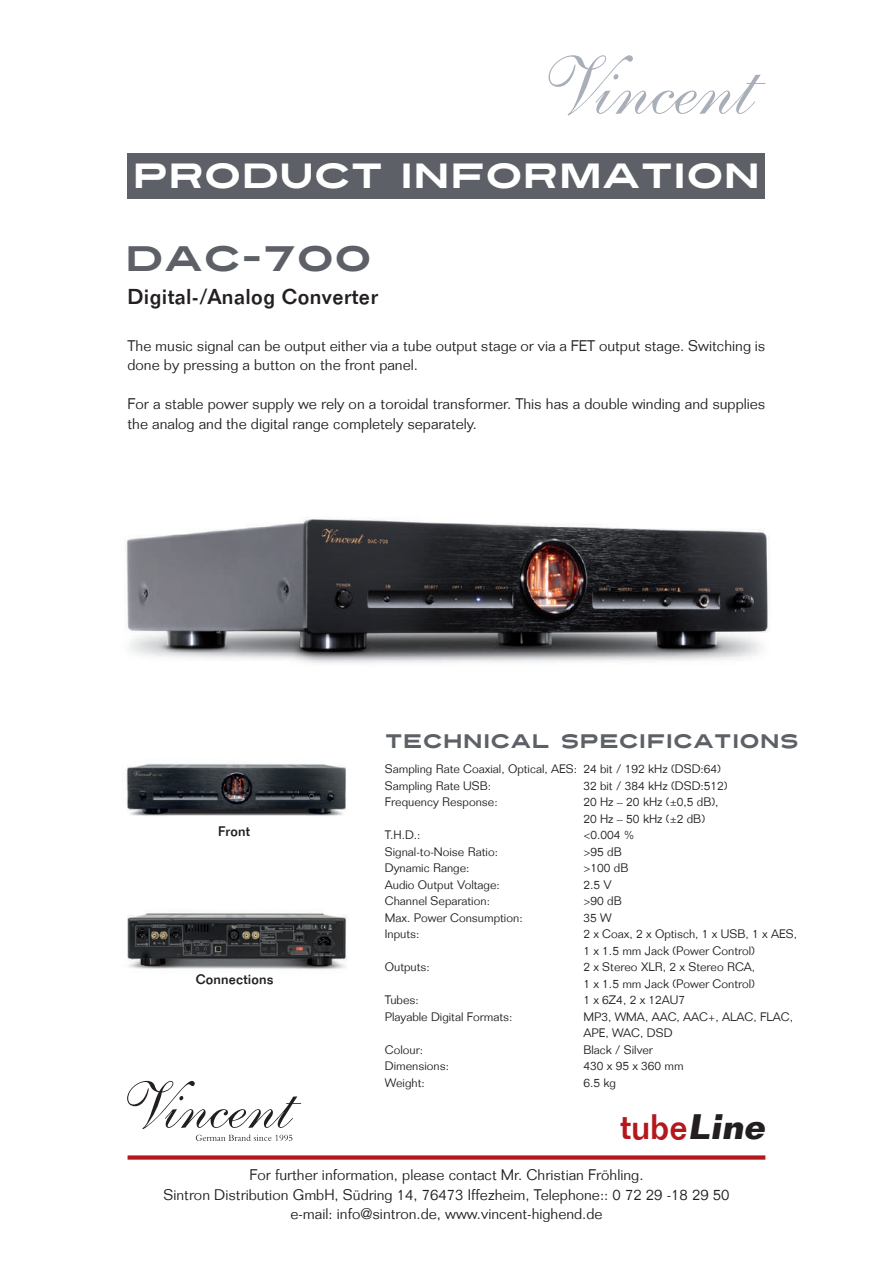
<style>
.page{position:relative;width:893px;height:1263px;background:#fff}
.page>*{position:absolute;margin:0;border:0;box-sizing:border-box;transform-origin:0 0}
.t1{font:35.25px "Turnpike";color:#5d6167}
.t2{font:34.8px "Turnpike";letter-spacing:-.02em;color:#fff}
.t3{font:500 34.5px "Folio";color:#b4181d}
.t4{font:500 21px "Folio";letter-spacing:.02em;color:#231f20}
.t5{font:19.5px "Turnpike";color:#5d6167;scale:.96 1}
.t6{font:300 15px/19.5px "Folio";color:#231f20}
.t7{font:500 13.5px "Folio";letter-spacing:.01em;color:#231f20}
.t8{font:300 12px/16.5px "Folio";color:#231f20}
.s1{font-weight:700;font-style:italic;color:#231f20}
</style>
<div class="page">
<img style="left:127px;top:913px;width:220px;height:57px">
<img style="left:126px;top:517px;width:644px;height:146px">
<svg style="left:127px;top:1081px;width:174px;height:60px"></svg>
<div style="left:128px;top:153px;width:637px;height:45px;background:#5d6167"></div>
<svg style="left:549px;top:55px;width:216px;height:60px"></svg>
<div style="left:128px;top:1155px;width:637px;height:5px;background:#b4181d"></div>
<img style="left:126px;top:763px;width:221px;height:53px">
<h2 class="t2" style="left:132px;top:150px;width:630px">PRODUCT INFORMATION</h2>
<h1 class="t1" style="left:125px;top:233px;width:249px">DAC-700</h1>
<h3 class="t4" style="left:128px;top:284px;width:252px">Digital-/Analog Converter</h3>
<p class="t6" style="left:128px;top:336px;width:639px">The music signal can be output either via a tube output stage or via a FET output stage. Switching is done by pressing a button on the front panel.</p>
<p class="t6" style="left:128px;top:394px;width:639px">For a stable power supply we rely on a toroidal transformer. This has a double winding and supplies the analog and the digital range completely separately.</p>
<p class="t7" style="left:218px;top:823px;width:33px">Front</p>
<p class="t7" style="left:196px;top:971px;width:79px">Connections</p>
<h3 class="t5" style="left:385px;top:727px;width:432px">TECHNICAL SPECIFICATIONS</h3>
<p class="t8" style="left:385px;top:761px;width:194px">Sampling Rate Coaxial, Optical, AES:<br>Sampling Rate USB:<br>Frequency Response:</p>
<p class="t8" style="left:385px;top:827px;width:139px">T.H.D.:<br>Signal-to-Noise Ratio:<br>Dynamic Range:<br>Audio Output Voltage:<br>Channel Separation:<br>Max. Power Consumption:<br>Inputs:</p>
<p class="t8" style="left:385px;top:959px;width:47px">Outputs:</p>
<p class="t8" style="left:385px;top:992px;width:129px">Tubes:<br>Playable Digital Formats:</p>
<p class="t8" style="left:385px;top:1041px;width:66px">Colour:<br>Dimensions:<br>Weight:</p>
<p class="t8" style="left:583px;top:761px;width:215px">24 bit / 192 kHz (DSD:64)<br>32 bit / 384 kHz (DSD:512)<br>20 Hz – 20 kHz (±0,5 dB),<br>20 Hz – 50 kHz (±2 dB)<br>&lt;0.004 %<br>&gt;95 dB<br>&gt;100 dB<br>2.5 V<br>&gt;90 dB<br>35 W<br>2 x Coax, 2 x Optisch, 1 x USB, 1 x AES,<br>1 x 1.5 mm Jack (Power Control)<br>2 x Stereo XLR, 2 x Stereo RCA,<br>1 x 1.5 mm Jack (Power Control)<br>1 x 6Z4, 2 x 12AU7<br>MP3, WMA, AAC, AAC+, ALAC, FLAC,<br>APE, WAC, DSD<br>Black / Silver<br>430 x 95 x 360 mm<br>6.5 kg</p>
<h3 class="t3" style="left:620px;top:1106px;width:153px">tube<span class="s1">Line</span></h3>
<p class="t6" style="left:163px;top:1165px;width:568px;text-align:center">For further information, please contact Mr. Christian Fröhling.<br>Sintron Distribution GmbH, Südring 14, 76473 Iffezheim, Telephone:: 0 72 29 -18 29 50 e-mail: info@sintron.de, www.vincent-highend.de</p>
</div>
